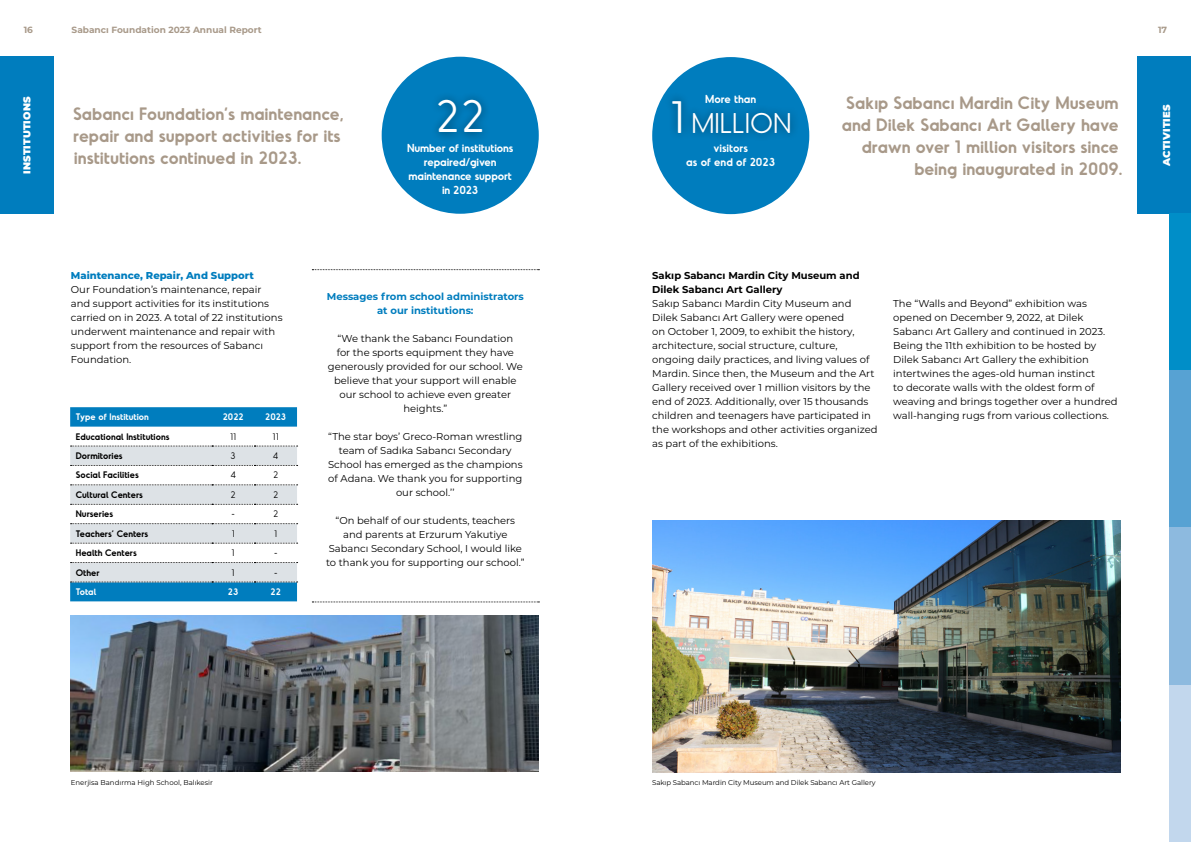
<style>
.page{position:relative;width:1191px;height:842px;background:#fff}
.page>*{position:absolute;margin:0;border:0;box-sizing:border-box;transform-origin:0 0}
.t1{font:300 43px "Odudo Soft";color:#fff}
.t2{font:300 27px "Odudo Soft";color:#fff}
.t3{font:600 17px/22px "Odudo Soft";color:#a89989}
.t4{font:600 11px/14px "Odudo Soft";letter-spacing:-.01em;color:#fff;text-align:center}
.t5{font:10px/14px "Montserrat";color:#000}
.t6{font:700 10px/14px "Montserrat";color:#000}
.t7{font:700 10px/14px "Montserrat";color:#007dbe;text-align:center}
.t8{font:800 10px "Montserrat";color:#007dbe}
.t9{font:900 10px "Montserrat";letter-spacing:.02em;color:#fff}
.t10{font:600 9px "Odudo Soft";color:#000}
.t11{font:700 9px "Montserrat";color:#a89989}
.t12{font:600 9px "Odudo Soft";color:#fff}
.t13{font:300 9px "Odudo Soft";color:#000}
.t14{font:7px "Montserrat";letter-spacing:-.01em;color:#000}
.s1{font-size:43px}
</style>
<div class="page">
<div style="left:1137px;top:57px;width:54px;height:157px;background:#007dbe"></div>
<div style="left:0;top:57px;width:54px;height:157px;background:#007dbe"></div>
<div style="left:1169px;top:214px;width:22px;height:157px;background:#008ec8"></div>
<div style="left:1169px;top:371px;width:22px;height:157px;background:#57a2d3"></div>
<div style="left:1169px;top:528px;width:22px;height:157px;background:#8dbadf"></div>
<div style="left:1169px;top:685px;width:22px;height:157px;background:#c2d7ed"></div>
<div style="left:382px;top:57px;width:157px;height:157px;background:#007dbe;border-radius:50%"></div>
<svg style="left:312px;top:269px;width:227px;height:1px"></svg>
<svg style="left:312px;top:602px;width:227px;height:1px"></svg>
<svg style="left:70px;top:407px;width:227px;height:20px;background:#0780bf"></svg>
<svg style="left:70px;top:446px;width:228px;height:155px"></svg>
<img style="left:71px;top:615px;width:468px;height:156px">
<div style="left:430px;top:91px;width:61px;height:51px;background:#000;opacity:.5"></div>
<img style="left:652px;top:520px;width:468px;height:252px">
<div style="left:652px;top:57px;width:157px;height:157px;background:#007dbe;border-radius:50%"></div>
<div style="left:663px;top:91px;width:136px;height:51px;background:#000;opacity:.5"></div>
<p class="t11" style="left:24px;top:23px;width:11px">16</p>
<p class="t11" style="left:72px;top:23px;width:192px">Sabancı Foundation 2023 Annual Report</p>
<p class="t11" style="left:1158px;top:23px;width:11px">17</p>
<p class="t9" style="left:19px;top:174px;width:79px;rotate:-90deg">INSTITUTIONS</p>
<h3 class="t3" style="left:73px;top:102px;width:272px">Sabancı Foundation’s maintenance, repair and support activities for its institutions continued in 2023.</h3>
<h1 class="t1" style="left:435px;top:90px;width:52px">22</h1>
<p class="t4" style="left:407px;top:141px;width:108px">Number of institutions repaired/given maintenance support in 2023</p>
<p class="t8" style="left:71px;top:268px;width:184px">Maintenance, Repair, And Support</p>
<p class="t5" style="left:71px;top:282px;width:213px">Our Foundation’s maintenance, repair and support activities for its institutions carried on in 2023. A total of 22 institutions underwent maintenance and repair with support from the resources of Sabancı Foundation.</p>
<p class="t12" style="left:76px;top:411px;width:75px">Type of Institution</p>
<p class="t12" style="left:223px;top:411px;width:22px">2022</p>
<p class="t12" style="left:265px;top:411px;width:22px">2023</p>
<p class="t10" style="left:76px;top:431px;width:95px">Educational Institutions</p>
<p class="t13" style="left:230px;top:431px;width:8px">11</p>
<p class="t13" style="left:273px;top:431px;width:8px">11</p>
<p class="t10" style="left:76px;top:450px;width:48px">Dormitories</p>
<p class="t13" style="left:231px;top:450px;width:7px">3</p>
<p class="t13" style="left:273px;top:450px;width:7px">4</p>
<p class="t10" style="left:76px;top:469px;width:64px">Social Facilities</p>
<p class="t13" style="left:230px;top:470px;width:7px">4</p>
<p class="t13" style="left:273px;top:470px;width:7px">2</p>
<p class="t10" style="left:76px;top:489px;width:69px">Cultural Centers</p>
<p class="t13" style="left:231px;top:489px;width:7px">2</p>
<p class="t13" style="left:273px;top:489px;width:7px">2</p>
<p class="t10" style="left:76px;top:508px;width:39px">Nurseries</p>
<p class="t13" style="left:231px;top:508px;width:5px">-</p>
<p class="t13" style="left:273px;top:508px;width:7px">2</p>
<p class="t10" style="left:76px;top:528px;width:74px">Teachers’ Centers</p>
<p class="t13" style="left:232px;top:528px;width:5px">1</p>
<p class="t13" style="left:274px;top:528px;width:5px">1</p>
<p class="t10" style="left:76px;top:547px;width:63px">Health Centers</p>
<p class="t13" style="left:232px;top:547px;width:5px">1</p>
<p class="t13" style="left:274px;top:547px;width:5px">-</p>
<p class="t10" style="left:76px;top:566px;width:25px">Other</p>
<p class="t13" style="left:232px;top:567px;width:5px">1</p>
<p class="t13" style="left:274px;top:567px;width:5px">-</p>
<p class="t12" style="left:76px;top:586px;width:22px">Total</p>
<p class="t12" style="left:228px;top:586px;width:12px">23</p>
<p class="t12" style="left:271px;top:586px;width:12px">22</p>
<p class="t7" style="left:327px;top:289px;width:198px">Messages from school administrators at our institutions:</p>
<p class="t5" style="left:328px;top:331px;width:196px;text-align:center">“We thank the Sabancı Foundation<br>for the sports equipment they have generously provided for our school. We believe that your support will enable our school to achieve even greater heights.”</p>
<p class="t5" style="left:328px;top:429px;width:196px;text-align:center">“The star boys’ Greco-Roman wrestling team of Sadıka Sabancı Secondary<br>School has emerged as the champions of Adana. We thank you for supporting our school.’’</p>
<p class="t5" style="left:326px;top:513px;width:200px;text-align:center">“On behalf of our students, teachers and parents at Erzurum Yakutiye Sabancı Secondary School, I would like to thank you for supporting our school.”</p>
<p class="t14" style="left:71px;top:778px;width:144px">Enerjisa Bandırma High School, Balıkesir</p>
<p class="t4" style="left:705px;top:92px;width:53px">More than</p>
<h2 class="t2" style="left:670px;top:106px;width:123px"><span class="s1">1</span> MILLION</h2>
<p class="t4" style="left:686px;top:141px;width:91px">visitors<br>as of end of 2023</p>
<h3 class="t3" style="left:842px;top:91px;width:282px;text-align:right">Sakıp Sabancı Mardin City Museum and Dilek Sabancı Art Gallery have drawn over 1 million visitors since being inaugurated in 2009.</h3>
<p class="t6" style="left:652px;top:268px;width:209px">Sakıp Sabancı Mardin City Museum and<br>Dilek Sabancı Art Gallery</p>
<p class="t5" style="left:652px;top:296px;width:227px">Sakıp Sabancı Mardin City Museum and Dilek Sabancı Art Gallery were opened<br>on October 1, 2009, to exhibit the history, architecture, social structure, culture, ongoing daily practices, and living values of Mardin. Since then, the Museum and the Art Gallery received over 1 million visitors by the end of 2023. Additionally, over 15 thousands children and teenagers have participated in the workshops and other activities organized as part of the exhibitions.</p>
<p class="t5" style="left:893px;top:296px;width:226px">The “Walls and Beyond” exhibition was opened on December 9, 2022, at Dilek Sabancı Art Gallery and continued in 2023.<br>Being the 11th exhibition to be hosted by Dilek Sabancı Art Gallery the exhibition intertwines the ages-old human instinct<br>to decorate walls with the oldest form of weaving and brings together over a hundred wall-hanging rugs from various collections.</p>
<p class="t9" style="left:1159px;top:166px;width:63px;rotate:-90deg">ACTIVITIES</p>
<p class="t14" style="left:652px;top:778px;width:225px">Sakıp Sabancı Mardin City Museum and Dilek Sabancı Art Gallery</p>
</div>
